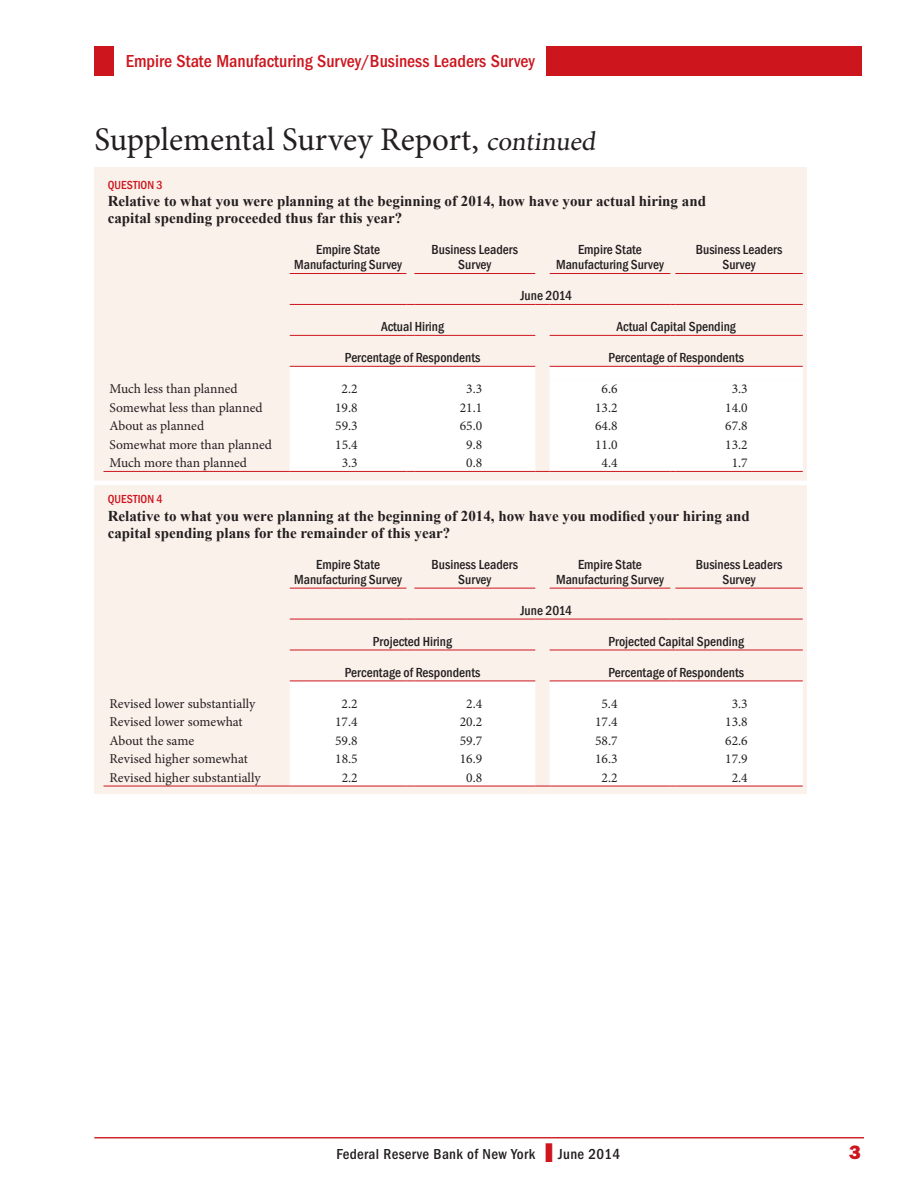
<style>
.page{position:relative;width:918px;height:1188px;background:#fff}
.page>*{position:absolute;margin:0;border:0;box-sizing:border-box;transform-origin:0 0}
.Headline4{font:33px "Minion Pro";color:#231f20}
.t1{font:19.5px "ITC Franklin Gothic Std Hvy";color:#cd151d}
.t2{font:500 condensed 18px "ITC Franklin Gothic Std";color:#cd151d}
.t3{font:700 15px/17.2px "Times New Roman";color:#231f20}
.t4{font:500 condensed 15px "ITC Franklin Gothic Std";letter-spacing:.02em;color:#231f20}
.t5{font:500 condensed 13.5px/15px "Franklin Gothic";color:#231f20;text-align:center}
.t6{font:13.5px "Minion Pro";color:#231f20}
.t7{font:500 condensed 12px "Franklin Gothic";letter-spacing:.005em;color:#cd151d}
.s1{font-size:27px}
.s2{color:#cd151d}
</style>
<div class="page">
<hr style="left:94px;top:1137px;width:770px;height:1px;background:#cd151d">
<div style="left:94px;top:46px;width:768px;height:29px;background:#cd151d"></div>
<div style="left:114px;top:45px;width:432px;height:32px;background:#fff"></div>
<div style="left:94px;top:167px;width:713px;height:627px;background:#fbf1eb"></div>
<div style="left:290px;top:366px;width:513px;height:105px;background:#fff"></div>
<hr style="left:290px;top:273px;width:116px;height:1px;background:#cd151d">
<hr style="left:414px;top:273px;width:121px;height:1px;background:#cd151d">
<hr style="left:550px;top:273px;width:120px;height:1px;background:#cd151d">
<hr style="left:675px;top:273px;width:128px;height:1px;background:#cd151d">
<hr style="left:290px;top:335px;width:116px;height:1px;background:#cd151d">
<hr style="left:414px;top:335px;width:121px;height:1px;background:#cd151d">
<hr style="left:550px;top:335px;width:120px;height:1px;background:#cd151d">
<hr style="left:675px;top:335px;width:128px;height:1px;background:#cd151d">
<hr style="left:290px;top:366px;width:116px;height:1px;background:#cd151d">
<hr style="left:414px;top:366px;width:121px;height:1px;background:#cd151d">
<div style="left:550px;top:366px;width:253px;height:13px;background:#fff"></div>
<hr style="left:675px;top:366px;width:128px;height:1px;background:#cd151d">
<hr style="left:290px;top:304px;width:116px;height:1px;background:#cd151d">
<hr style="left:414px;top:304px;width:121px;height:1px;background:#cd151d">
<svg style="left:535px;top:304px;width:15px;height:1px"></svg>
<hr style="left:550px;top:304px;width:120px;height:1px;background:#cd151d">
<hr style="left:675px;top:304px;width:128px;height:1px;background:#cd151d">
<hr style="left:104px;top:471px;width:186px;height:1px;background:#cd151d">
<hr style="left:290px;top:471px;width:116px;height:1px;background:#cd151d">
<hr style="left:414px;top:471px;width:121px;height:1px;background:#cd151d">
<svg style="left:535px;top:471px;width:15px;height:1px"></svg>
<hr style="left:550px;top:471px;width:120px;height:1px;background:#cd151d">
<hr style="left:675px;top:471px;width:128px;height:1px;background:#cd151d">
<div style="left:290px;top:681px;width:513px;height:105px;background:#fff"></div>
<hr style="left:290px;top:588px;width:116px;height:1px;background:#cd151d">
<hr style="left:414px;top:588px;width:121px;height:1px;background:#cd151d">
<hr style="left:550px;top:588px;width:120px;height:1px;background:#cd151d">
<hr style="left:675px;top:588px;width:128px;height:1px;background:#cd151d">
<hr style="left:290px;top:650px;width:116px;height:1px;background:#cd151d">
<hr style="left:414px;top:650px;width:121px;height:1px;background:#cd151d">
<hr style="left:550px;top:650px;width:120px;height:1px;background:#cd151d">
<hr style="left:675px;top:650px;width:128px;height:1px;background:#cd151d">
<hr style="left:290px;top:681px;width:116px;height:1px;background:#cd151d">
<hr style="left:414px;top:681px;width:121px;height:1px;background:#cd151d">
<hr style="left:550px;top:681px;width:120px;height:1px;background:#cd151d">
<hr style="left:675px;top:681px;width:128px;height:1px;background:#cd151d">
<hr style="left:290px;top:619px;width:116px;height:1px;background:#cd151d">
<hr style="left:414px;top:619px;width:121px;height:1px;background:#cd151d">
<svg style="left:535px;top:619px;width:15px;height:1px"></svg>
<hr style="left:550px;top:619px;width:120px;height:1px;background:#cd151d">
<hr style="left:675px;top:619px;width:128px;height:1px;background:#cd151d">
<hr style="left:104px;top:786px;width:186px;height:1px;background:#cd151d">
<hr style="left:290px;top:786px;width:116px;height:1px;background:#cd151d">
<hr style="left:414px;top:786px;width:121px;height:1px;background:#cd151d">
<svg style="left:535px;top:786px;width:15px;height:1px"></svg>
<hr style="left:550px;top:786px;width:120px;height:1px;background:#cd151d">
<hr style="left:675px;top:786px;width:128px;height:1px;background:#cd151d">
<hr style="left:70px;top:481px;width:803px;height:4px;background:#fff">
<p class="t2" style="left:126px;top:51px;width:411px">Empire State Manufacturing Survey/Business Leaders Survey</p>
<p class="Headline4" style="left:94px;top:117px;width:507px">Supplemental Survey Report, <span class="s1">continued</span></p>
<p class="t7" style="left:108px;top:177px;width:56px">QUESTION 3</p>
<p class="t3" style="left:108px;top:192px;width:600px">Relative to what you were planning at the beginning of 2014, how have your actual hiring and capital spending proceeded thus far this year?</p>
<p class="t5" style="left:294px;top:242px;width:109px">Empire State<br>Manufacturing Survey</p>
<p class="t5" style="left:432px;top:242px;width:88px">Business Leaders<br>Survey</p>
<p class="t5" style="left:556px;top:242px;width:109px">Empire State<br>Manufacturing Survey</p>
<p class="t5" style="left:696px;top:242px;width:88px">Business Leaders<br>Survey</p>
<p class="t5" style="left:520px;top:288px;width:53px">June 2014</p>
<p class="t5" style="left:381px;top:319px;width:65px">Actual Hiring</p>
<p class="t5" style="left:617px;top:319px;width:121px">Actual Capital Spending</p>
<p class="t5" style="left:345px;top:350px;width:137px">Percentage of Respondents</p>
<p class="t5" style="left:608px;top:350px;width:137px">Percentage of Respondents</p>
<p class="t6" style="left:110px;top:380px;width:130px">Much less than planned</p>
<p class="t6" style="left:342px;top:380px;width:18px">2.2</p>
<p class="t6" style="left:466px;top:380px;width:18px">3.3</p>
<p class="t6" style="left:602px;top:380px;width:18px">6.6</p>
<p class="t6" style="left:732px;top:380px;width:18px">3.3</p>
<p class="t6" style="left:110px;top:398px;width:155px">Somewhat less than planned</p>
<p class="t6" style="left:335px;top:398px;width:24px">19.8</p>
<p class="t6" style="left:460px;top:398px;width:24px">21.1</p>
<p class="t6" style="left:595px;top:398px;width:24px">13.2</p>
<p class="t6" style="left:725px;top:398px;width:24px">14.0</p>
<p class="t6" style="left:110px;top:417px;width:96px">About as planned</p>
<p class="t6" style="left:335px;top:417px;width:24px">59.3</p>
<p class="t6" style="left:460px;top:417px;width:24px">65.0</p>
<p class="t6" style="left:595px;top:417px;width:24px">64.8</p>
<p class="t6" style="left:725px;top:417px;width:24px">67.8</p>
<p class="t6" style="left:110px;top:435px;width:164px">Somewhat more than planned</p>
<p class="t6" style="left:335px;top:435px;width:24px">15.4</p>
<p class="t6" style="left:466px;top:435px;width:18px">9.8</p>
<p class="t6" style="left:595px;top:435px;width:24px">11.0</p>
<p class="t6" style="left:725px;top:435px;width:24px">13.2</p>
<p class="t6" style="left:110px;top:454px;width:139px">Much more than planned</p>
<p class="t6" style="left:342px;top:454px;width:18px">3.3</p>
<p class="t6" style="left:466px;top:454px;width:18px">0.8</p>
<p class="t6" style="left:602px;top:454px;width:18px">4.4</p>
<p class="t6" style="left:732px;top:454px;width:18px">1.7</p>
<p class="t7" style="left:108px;top:492px;width:56px">QUESTION 4</p>
<p class="t3" style="left:108px;top:507px;width:644px">Relative to what you were planning at the beginning of 2014, how have you modified your hiring and capital spending plans for the remainder of this year?</p>
<p class="t5" style="left:294px;top:557px;width:109px">Empire State<br>Manufacturing Survey</p>
<p class="t5" style="left:432px;top:557px;width:88px">Business Leaders<br>Survey</p>
<p class="t5" style="left:556px;top:557px;width:109px">Empire State<br>Manufacturing Survey</p>
<p class="t5" style="left:696px;top:557px;width:88px">Business Leaders<br>Survey</p>
<p class="t5" style="left:520px;top:603px;width:53px">June 2014</p>
<p class="t5" style="left:373px;top:634px;width:81px">Projected Hiring</p>
<p class="t5" style="left:608px;top:634px;width:137px">Projected Capital Spending</p>
<p class="t5" style="left:345px;top:664px;width:137px">Percentage of Respondents</p>
<p class="t5" style="left:608px;top:664px;width:137px">Percentage of Respondents</p>
<p class="t6" style="left:109px;top:695px;width:147px">Revised lower substantially</p>
<p class="t6" style="left:342px;top:695px;width:18px">2.2</p>
<p class="t6" style="left:466px;top:695px;width:18px">2.4</p>
<p class="t6" style="left:602px;top:695px;width:18px">5.4</p>
<p class="t6" style="left:732px;top:695px;width:18px">3.3</p>
<p class="t6" style="left:110px;top:713px;width:135px">Revised lower somewhat</p>
<p class="t6" style="left:335px;top:713px;width:24px">17.4</p>
<p class="t6" style="left:460px;top:713px;width:24px">20.2</p>
<p class="t6" style="left:595px;top:713px;width:24px">17.4</p>
<p class="t6" style="left:725px;top:713px;width:24px">13.8</p>
<p class="t6" style="left:110px;top:731px;width:86px">About the same</p>
<p class="t6" style="left:335px;top:731px;width:24px">59.8</p>
<p class="t6" style="left:460px;top:731px;width:24px">59.7</p>
<p class="t6" style="left:595px;top:731px;width:24px">58.7</p>
<p class="t6" style="left:725px;top:731px;width:24px">62.6</p>
<p class="t6" style="left:110px;top:750px;width:140px">Revised higher somewhat</p>
<p class="t6" style="left:335px;top:750px;width:24px">18.5</p>
<p class="t6" style="left:460px;top:750px;width:24px">16.9</p>
<p class="t6" style="left:595px;top:750px;width:24px">16.3</p>
<p class="t6" style="left:725px;top:750px;width:24px">17.9</p>
<p class="t6" style="left:110px;top:768px;width:153px">Revised higher substantially</p>
<p class="t6" style="left:342px;top:768px;width:18px">2.2</p>
<p class="t6" style="left:466px;top:768px;width:18px">0.8</p>
<p class="t6" style="left:602px;top:768px;width:18px">2.2</p>
<p class="t6" style="left:732px;top:768px;width:18px">2.4</p>
<p class="t4" style="left:337px;top:1145px;width:285px">Federal Reserve Bank of New York <span class="s2">❚</span> June 2014</p>
<p class="t1" style="left:849px;top:1140px;width:13px">3</p>
</div>
